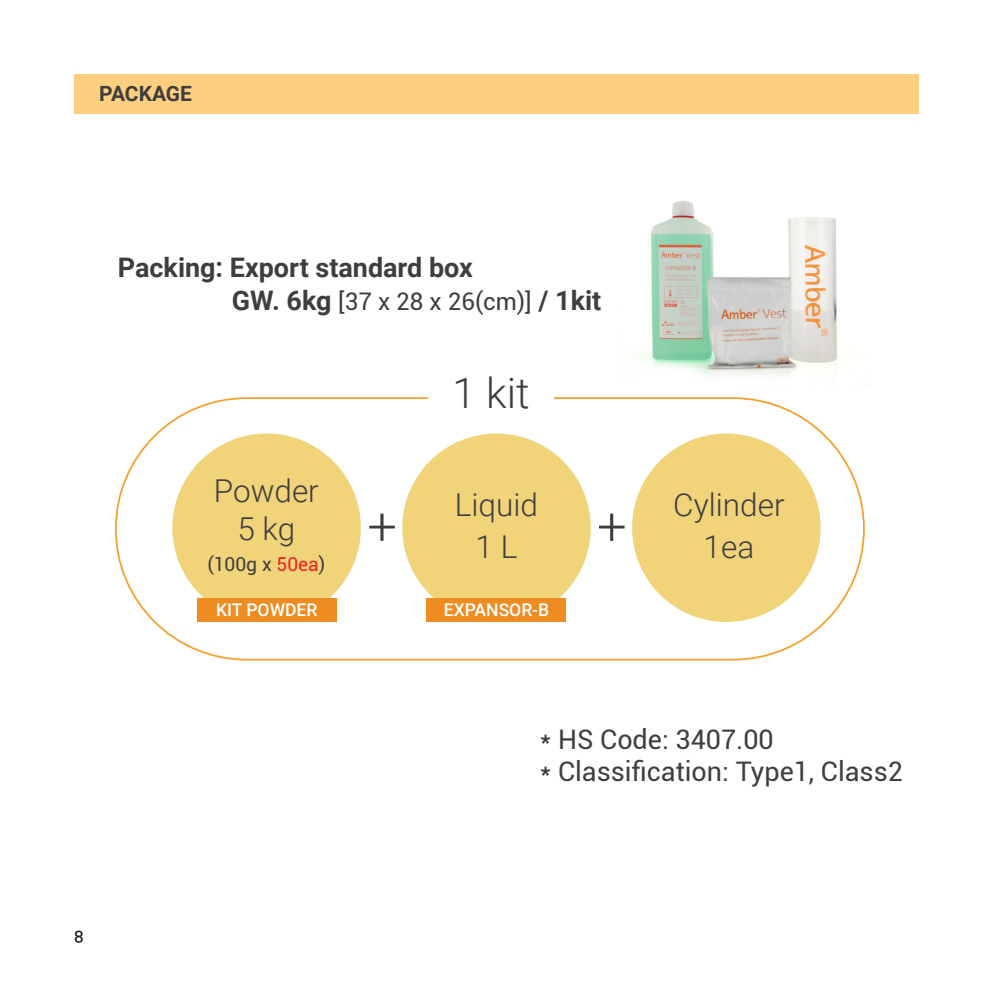
<style>
.page{position:relative;width:993px;height:993px;background:#fff}
.page>*{position:absolute;margin:0;border:0;box-sizing:border-box;transform-origin:0 0}
.t1{font:300 52.5px "Roboto";color:#3e3e3f}
.t2{font:300 42px "Roboto";color:#3e3e3f}
.t3{font:300 31.5px/42px "Roboto";color:#3e3e3f;text-align:center}
.t4{font:26.95px/32.4px "Roboto";color:#3e3e3f}
.t5{font:700 26.95px "Roboto";color:#3e3e3f}
.t6{font:24.15px "Roboto";color:#3e3e3f}
.t7{font:700 21px "Roboto";letter-spacing:-.005em;color:#3e3e3f}
.t8{font:19.25px "Roboto";color:#3e3e3f}
.t9{font:500 17.5px "Roboto";color:#fff}
.t10{font:700 15.75px "Ko Pub Dotum";color:#231f20}
.s1{font-weight:700;font-size:26.95px}
.s2{color:#ee2323}
</style>
<div class="page">
<div style="left:74px;top:74px;width:844px;height:40px;background:#fdcf7f"></div>
<img style="left:641px;top:201px;width:197px;height:176px">
<div style="left:172px;top:433px;width:189px;height:188px;background:#f1d37a;border-radius:50%"></div>
<div style="left:402px;top:433px;width:188px;height:188px;background:#f1d37a;border-radius:50%"></div>
<div style="left:632px;top:433px;width:188px;height:188px;background:#f1d37a;border-radius:50%"></div>
<div style="left:197px;top:597px;width:139px;height:24px;background:#ee8c21"></div>
<div style="left:426px;top:597px;width:140px;height:24px;background:#ee8c21"></div>
<p class="t7" style="left:99px;top:78px;width:94px">PACKAGE</p>
<p class="t5" style="left:118px;top:249px;width:356px">Packing: Export standard box</p>
<p class="t6" style="left:232px;top:284px;width:371px"><span class="s1">GW. 6kg</span> [37 x 28 x 26(cm)] <span class="s1">/ 1kit</span></p>
<p class="t3" style="left:214px;top:470px;width:106px;line-height:37.8px">Powder<br>5 kg</p>
<p class="t8" style="left:207px;top:550px;width:119px">(100g x <span class="s2">50ea</span>)</p>
<h2 class="t2" style="left:452px;top:363px;width:78px">1 kit</h2>
<p class="t3" style="left:455px;top:482px;width:85px">Liquid<br>1 L</p>
<p class="t3" style="left:673px;top:482px;width:113px">Cylinder<br>1ea</p>
<h1 class="t1" style="left:367px;top:489px;width:31px">+</h1>
<h1 class="t1" style="left:597px;top:489px;width:31px">+</h1>
<p class="t9" style="left:216px;top:597px;width:103px">KIT POWDER</p>
<p class="t9" style="left:444px;top:597px;width:107px">EXPANSOR-B</p>
<p class="t4" style="left:539px;top:721px;width:364px">* HS Code: 3407.00<br>* Classification: Type1, Class2</p>
<p class="t10" style="left:74px;top:929px;width:10px">8</p>
</div>
